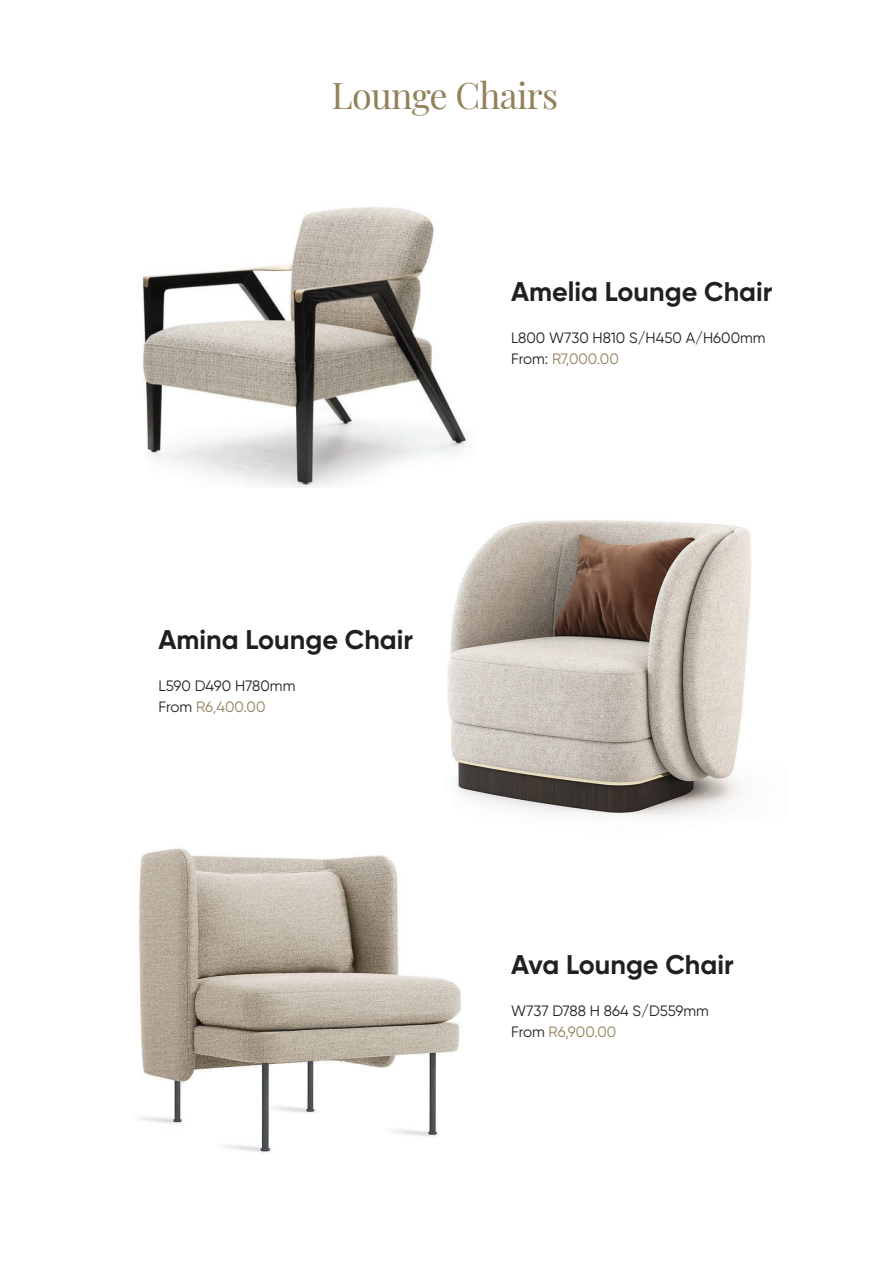
<style>
.page{position:relative;width:893px;height:1263px;background:#fff}
.page>*{position:absolute;margin:0;border:0;box-sizing:border-box;transform-origin:0 0}
.t1{font:36px "Playfair Display";letter-spacing:-.02em;color:#92825a}
.t2{font:700 27px "Gilroy";color:#231f20}
.t3{font:15px/21px "Gilroy";color:#231f20}
.s1{color:#92825a}
</style>
<div class="page">
<img style="left:142px;top:207px;width:327px;height:280px">
<img style="left:447px;top:520px;width:305px;height:297px">
<img style="left:138px;top:848px;width:323px;height:306px">
<h1 class="t1" style="left:332px;top:67px;width:228px">Lounge Chairs</h1>
<h2 class="t2" style="left:511px;top:275px;width:263px">Amelia Lounge Chair</h2>
<p class="t3" style="left:511px;top:327px;width:256px">L800 W730 H810 S/H450 A/H600mm<br>From: <span class="s1">R7,000.00</span></p>
<h2 class="t2" style="left:159px;top:622px;width:256px">Amina Lounge Chair</h2>
<p class="t3" style="left:159px;top:675px;width:138px">L590 D490 H780mm<br>From <span class="s1">R6,400.00</span></p>
<h2 class="t2" style="left:511px;top:947px;width:224px">Ava Lounge Chair</h2>
<p class="t3" style="left:511px;top:1000px;width:199px">W737 D788 H 864 S/D559mm<br>From <span class="s1">R6,900.00</span></p>
</div>
